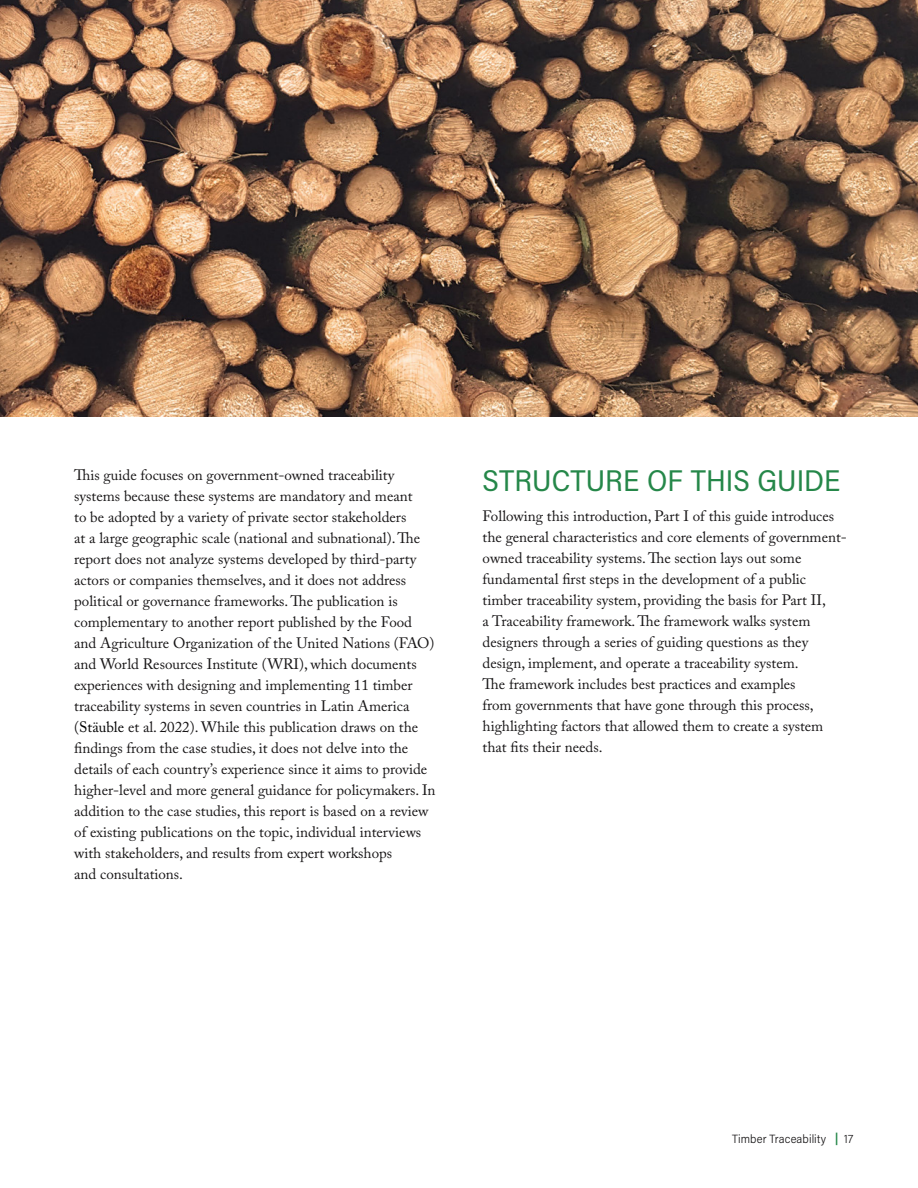
<style>
.page{position:relative;width:918px;height:1188px;background:#fff}
.page>*{position:absolute;margin:0;border:0;box-sizing:border-box;transform-origin:0 0}
.Body_H1{font:30px "Acumin Pro Semi Cond";color:#258749}
.Body{font:15px/21px "Adobe Caslon Pro";color:#171516}
.t1{font:300 12px "Acumin Pro Semi Cond";letter-spacing:.01em;color:#171516}
.s1{color:#000}
.s2{font-weight:700;color:#258749}
</style>
<div class="page">
<img style="left:0;top:0;width:918px;height:416px">
<p class="Body" style="left:74px;top:465px;width:363px">This guide focuses on government-owned traceability systems because these systems are mandatory and meant<br>to be adopted by a variety of private sector stakeholders<br>at a large geographic scale (national and subnational). The report does not analyze systems developed by third-party actors or companies themselves, and it does not address political or governance frameworks. The publication is complementary to another report published by the Food and Agriculture Organization of the United Nations (FAO) and World Resources Institute (WRI), which documents experiences with designing and implementing 11 timber traceability systems in seven countries in Latin America (<span class="s1">Stäuble</span> et al. 2022). While this publication draws on the findings from the case studies, it does not delve into the details of each country’s experience since it aims to provide higher-level and more general guidance for policymakers. In addition to the case studies, this report is based on a review of existing publications on the topic, individual interviews with stakeholders, and results from expert workshops<br>and consultations.</p>
<p class="Body_H1" style="left:483px;top:460px;width:359px">STRUCTURE OF THIS GUIDE</p>
<p class="Body" style="left:483px;top:505px;width:366px">Following this introduction, Part I of this guide introduces the general characteristics and core elements of government&shy;owned traceability systems. The section lays out some fundamental first steps in the development of a public timber traceability system, providing the basis for Part II,<br>a Traceability framework. The framework walks system designers through a series of guiding questions as they design, implement, and operate a traceability system.<br>The framework includes best practices and examples<br>from governments that have gone through this process, highlighting factors that allowed them to create a system that fits their needs.</p>
<p class="t1" style="left:732px;top:1130px;width:123px">Timber Traceability <span class="s2">|</span> 17</p>
</div>
